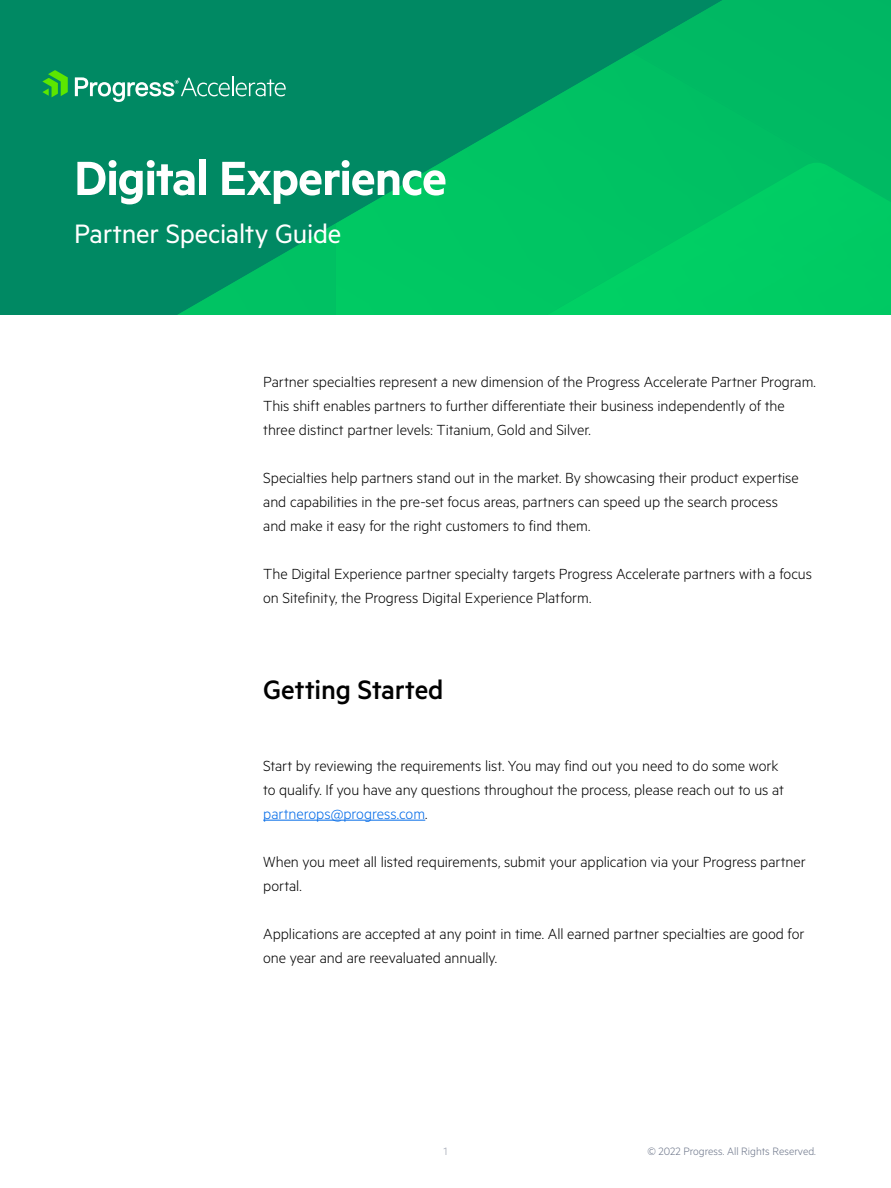
<style>
.page{position:relative;width:891px;height:1188px;background:#fff}
.page>*{position:absolute;margin:0;border:0;box-sizing:border-box;transform-origin:0 0}
.t1{font:600 54px "Metric";letter-spacing:-.02em;color:#fff}
.t2{font:30px "Metric";letter-spacing:-.01em;color:#fff}
.Titles_Level_2{font:500 30px "Metric";letter-spacing:-.01em;color:#000}
.Body_1{font:300 16.5px/24px "Metric";letter-spacing:-.005em;color:#000}
.t3{font:300 12px "Metric";color:#6c7589}
.t4{font:300 12px "Metric";color:#989eac}
.s1{color:#006ae8}
</style>
<div class="page">
<div style="left:0;top:0;width:891px;height:315px;background:#008963"></div>
<img style="left:177px;top:223px;width:159px;height:92px">
<img style="left:633px;top:0;width:258px;height:52px">
<img style="left:336px;top:52px;width:555px;height:263px">
<img style="left:547px;top:163px;width:344px;height:106px">
<div style="left:532px;top:269px;width:359px;height:46px;background:#00cc63"></div>
<svg style="left:42px;top:70px;width:26px;height:27px"></svg>
<svg style="left:75px;top:77px;width:211px;height:25px"></svg>
<hr style="left:263px;top:820px;width:162px;height:1px;background:#006ae8">
<h1 class="t1" style="left:74px;top:146px;width:374px">Digital Experience</h1>
<h2 class="t2" style="left:74px;top:216px;width:269px">Partner Specialty Guide</h2>
<p class="Body_1" style="left:263px;top:369px;width:554px">Partner specialties represent a new dimension of the Progress Accelerate Partner Program.<br>This shift enables partners to further differentiate their business independently of the three distinct partner levels: Titanium, Gold and Silver.</p>
<p class="Body_1" style="left:263px;top:465px;width:537px">Specialties help partners stand out in the market. By showcasing their product expertise and capabilities in the pre-set focus areas, partners can speed up the search process and make it easy for the right customers to find them.</p>
<p class="Body_1" style="left:263px;top:561px;width:550px">The Digital Experience partner specialty targets Progress Accelerate partners with a focus on Sitefinity, the Progress Digital Experience Platform.</p>
<p class="Titles_Level_2" style="left:263px;top:672px;width:182px">Getting Started</p>
<p class="Body_1" style="left:263px;top:753px;width:522px">Start by reviewing the requirements list. You may find out you need to do some work to qualify. If you have any questions throughout the process, please reach out to us at <span class="s1">partnerops@progress.com</span>.</p>
<p class="Body_1" style="left:263px;top:849px;width:544px">When you meet all listed requirements, submit your application via your Progress partner portal.</p>
<p class="Body_1" style="left:263px;top:921px;width:543px">Applications are accepted at any point in time. All earned partner specialties are good for one year and are reevaluated annually.</p>
<p class="t4" style="left:444px;top:1144px;width:5px">1</p>
<p class="t3" style="left:647px;top:1144px;width:170px">© 2022 Progress. All Rights Reserved.</p>
</div>
